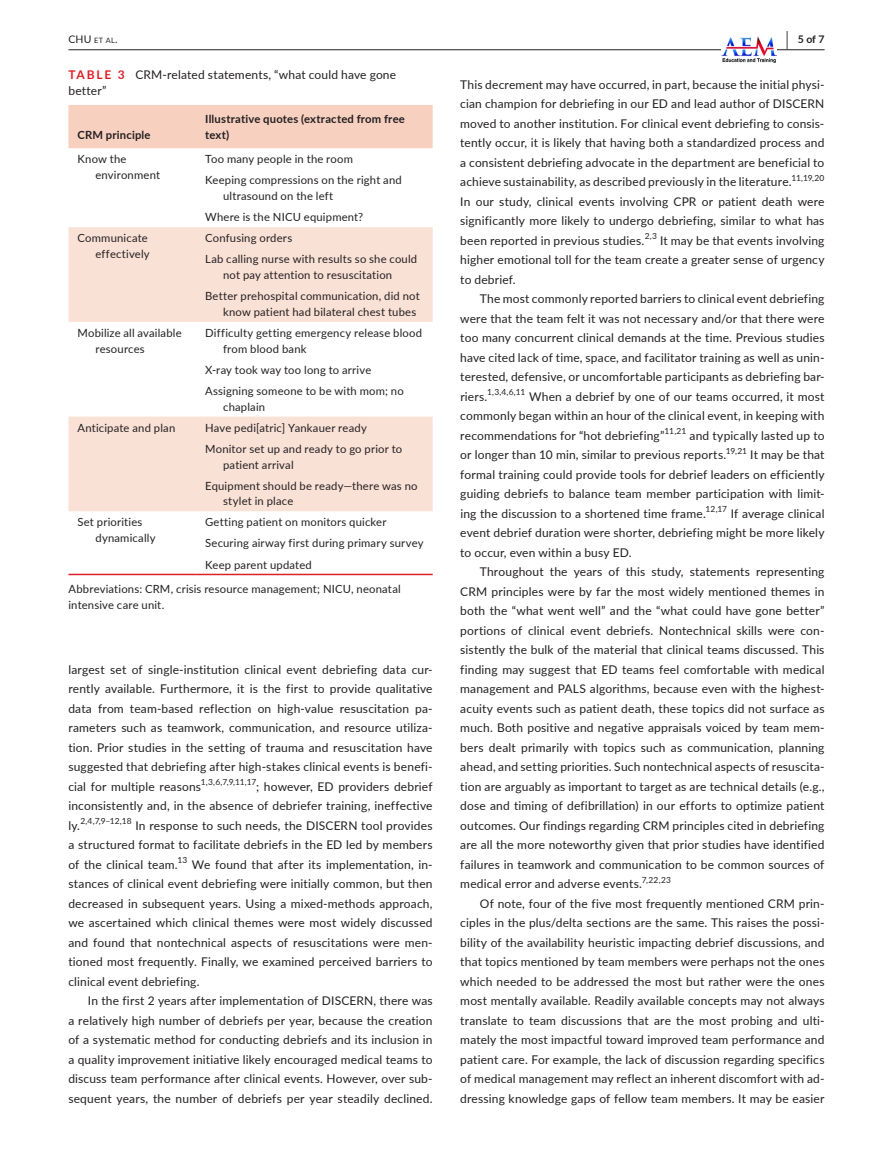
<style>
.page{position:relative;width:893px;height:1174px;background:#fff}
.page>*{position:absolute;margin:0;border:0;box-sizing:border-box;transform-origin:0 0}
.t1{font:12px/19.5px "Lato";letter-spacing:.015em;color:#231f20;text-align:justify}
.t2{font:11.25px/21px "Lato";letter-spacing:.015em;color:#231f20}
.t3{font:700 11.25px/15.8px "Lato";letter-spacing:.02em;color:#231f20}
.t4{font:10.5px "Lato";color:#231f20}
.t5{font:700 10.5px "Lato";color:#231f20}
.t6{font:8.4px "Lato";letter-spacing:-.015em;color:#231f20}
.s1{font-size:7.35px}
.s2{font-size:19.5px}
.s3{font-weight:700;color:#dc2027}
</style>
<div class="page">
<hr style="left:68px;top:49px;width:756px;height:1px;background:#231f20">
<img style="left:721px;top:37px;width:55px;height:25px">
<div style="left:68px;top:105px;width:365px;height:43px;background:#f7d0c0"></div>
<svg style="left:68px;top:227px;width:365px;height:284px;fill:#fae1d6"></svg>
<hr style="left:68px;top:574px;width:128px;height:1px;background:#dc2027">
<hr style="left:196px;top:574px;width:237px;height:1px;background:#dc2027">
<p class="t4" style="left:68px;top:31px;width:51px">CHU <span class="s1">et al</span>.</p>
<p class="t5" style="left:786px;top:31px;width:40px"><span class="s2">|</span> 5 of 7</p>
<p class="t1" style="left:68px;top:66px;width:329px;line-height:16.5px"><span class="s3">TABLE 3</span> CRM-related statements, “what could have gone better”</p>
<p class="t3" style="left:77px;top:126px;width:75px">CRM principle</p>
<p class="t3" style="left:205px;top:111px;width:201px">Illustrative quotes (extracted from free text)</p>
<p class="t2" style="left:95px;top:151px;width:66px;line-height:15.8px;text-indent:-18px">Know the environment</p>
<p class="t2" style="left:205px;top:148px;width:198px">Too many people in the room<br>Keeping compressions on the right and</p>
<p class="t2" style="left:205px;top:185px;width:160px;text-indent:18px">ultrasound on the left<br>Where is the NICU equipment?</p>
<p class="t2" style="left:77px;top:230px;width:74px;line-height:15.8px;text-align:right">Communicate effectively</p>
<p class="t2" style="left:205px;top:227px;width:214px">Confusing orders<br>Lab calling nurse with results so she could</p>
<p class="t2" style="left:205px;top:264px;width:216px;text-indent:18px">not pay attention to resuscitation<br>Better prehospital communication, did not</p>
<p class="t2" style="left:223px;top:301px;width:195px">know patient had bilateral chest tubes</p>
<p class="t2" style="left:95px;top:324px;width:88px;line-height:15.8px;text-indent:-18px">Mobilize all available resources</p>
<p class="t2" style="left:223px;top:324px;width:200px;line-height:15.8px;text-indent:-18px">Difficulty getting emergency release blood from blood bank</p>
<p class="t2" style="left:205px;top:359px;width:200px">X-ray took way too long to arrive<br>Assigning someone to be with mom; no</p>
<p class="t2" style="left:223px;top:395px;width:44px">chaplain</p>
<p class="t2" style="left:77px;top:416px;width:99px">Anticipate and plan</p>
<p class="t2" style="left:205px;top:416px;width:199px">Have pedi[atric] Yankauer ready<br>Monitor set up and ready to go prior to</p>
<p class="t2" style="left:205px;top:453px;width:214px;text-indent:18px">patient arrival<br>Equipment should be ready—there was no</p>
<p class="t2" style="left:223px;top:490px;width:72px">stylet in place</p>
<p class="t2" style="left:95px;top:514px;width:62px;line-height:15.8px;text-indent:-18px">Set priorities dynamically</p>
<p class="t2" style="left:205px;top:511px;width:220px">Getting patient on monitors quicker<br>Securing airway first during primary survey<br>Keep parent updated</p>
<p class="t2" style="left:68px;top:581px;width:334px;line-height:15.8px">Abbreviations: CRM, crisis resource management; NICU, neonatal intensive care unit.</p>
<p class="t1" style="left:68px;top:659px;width:366px">largest set of single-institution clinical event debriefing data cur&shy;rently available. Furthermore, it is the first to provide qualitative data from team-based reflection on high-value resuscitation pa&shy;rameters such as teamwork, communication, and resource utiliza&shy;tion. Prior studies in the setting of trauma and resuscitation have suggested that debriefing after high-stakes clinical events is benefi&shy;cial for multiple reasons</p>
<p class="t6" style="left:201px;top:776px;width:57px">1,3,6,7,9,11,17</p>
<p class="t1" style="left:68px;top:776px;width:366px;text-indent:188px">; however, ED providers debrief inconsistently and, in the absence of debriefer training, ineffective ly.</p>
<p class="t6" style="left:80px;top:815px;width:53px">2,4,7,9–12,18</p>
<p class="t1" style="left:68px;top:815px;width:366px;text-indent:67px">In response to such needs, the DISCERN tool provides a structured format to facilitate debriefs in the ED led by members of the clinical team.</p>
<p class="t6" style="left:178px;top:854px;width:11px">13</p>
<p class="t1" style="left:68px;top:854px;width:366px;text-indent:124px">We found that after its implementation, in&shy;stances of clinical event debriefing were initially common, but then decreased in subsequent years. Using a mixed-methods approach, we ascertained which clinical themes were most widely discussed and found that nontechnical aspects of resuscitations were men&shy;tioned most frequently. Finally, we examined perceived barriers to clinical event debriefing.</p>
<p class="t1" style="left:68px;top:990px;width:366px;text-indent:20px">In the first 2 years after implementation of DISCERN, there was a relatively high number of debriefs per year, because the creation of a systematic method for conducting debriefs and its inclusion in a quality improvement initiative likely encouraged medical teams to discuss team performance after clinical events. However, over sub&shy;sequent years, the number of debriefs per year steadily declined.</p>
<p class="t1" style="left:460px;top:74px;width:366px">This decrement may have occurred, in part, because the initial physi&shy;cian champion for debriefing in our ED and lead author of DISCERN moved to another institution. For clinical event debriefing to consis&shy;tently occur, it is likely that having both a standardized process and a consistent debriefing advocate in the department are beneficial to achieve sustainability, as described previously in the literature.</p>
<p class="t6" style="left:791px;top:172px;width:35px">11,19,20</p>
<p class="t1" style="left:460px;top:191px;width:366px">In our study, clinical events involving CPR or patient death were significantly more likely to undergo debriefing, similar to what has been reported in previous studies.</p>
<p class="t6" style="left:645px;top:230px;width:14px">2,3</p>
<p class="t1" style="left:460px;top:230px;width:366px;text-indent:200px">It may be that events involving higher emotional toll for the team create a greater sense of urgency to debrief.</p>
<p class="t1" style="left:460px;top:288px;width:366px;text-indent:20px">The most commonly reported barriers to clinical event debriefing were that the team felt it was not necessary and/or that there were too many concurrent clinical demands at the time. Previous studies have cited lack of time, space, and facilitator training as well as unin&shy;terested, defensive, or uncomfortable participants as debriefing bar&shy;riers.</p>
<p class="t6" style="left:487px;top:386px;width:40px">1,3,4,6,11</p>
<p class="t1" style="left:460px;top:386px;width:366px;text-indent:69px">When a debrief by one of our teams occurred, it most commonly began within an hour of the clinical event, in keeping with recommendations for “hot debriefing”</p>
<p class="t6" style="left:664px;top:425px;width:23px">11,21</p>
<p class="t1" style="left:460px;top:425px;width:366px;text-indent:229px">and typically lasted up to or longer than 10 min, similar to previous reports.</p>
<p class="t6" style="left:726px;top:445px;width:23px">19,21</p>
<p class="t1" style="left:460px;top:444px;width:366px;text-indent:290px">It may be that formal training could provide tools for debrief leaders on efficiently guiding debriefs to balance team member participation with limit&shy;ing the discussion to a shortened time frame.</p>
<p class="t6" style="left:705px;top:503px;width:23px">12,17</p>
<p class="t1" style="left:460px;top:503px;width:366px;text-indent:270px">If average clinical event debrief duration were shorter, debriefing might be more likely to occur, even within a busy ED.</p>
<p class="t1" style="left:460px;top:561px;width:366px;text-indent:20px">Throughout the years of this study, statements representing CRM principles were by far the most widely mentioned themes in both the “what went well” and the “what could have gone better” portions of clinical event debriefs. Nontechnical skills were con&shy;sistently the bulk of the material that clinical teams discussed. This finding may suggest that ED teams feel comfortable with medical management and PALS algorithms, because even with the highest&shy;acuity events such as patient death, these topics did not surface as much. Both positive and negative appraisals voiced by team mem&shy;bers dealt primarily with topics such as communication, planning ahead, and setting priorities. Such nontechnical aspects of resuscita&shy;tion are arguably as important to target as are technical details (e.g., dose and timing of defibrillation) in our efforts to optimize patient outcomes. Our findings regarding CRM principles cited in debriefing are all the more noteworthy given that prior studies have identified failures in teamwork and communication to be common sources of medical error and adverse events.<sup>7,22,23</sup></p>
<p class="t1" style="left:460px;top:893px;width:366px;text-indent:20px">Of note, four of the five most frequently mentioned CRM prin&shy;ciples in the plus/delta sections are the same. This raises the possi&shy;bility of the availability heuristic impacting debrief discussions, and that topics mentioned by team members were perhaps not the ones which needed to be addressed the most but rather were the ones most mentally available. Readily available concepts may not always translate to team discussions that are the most probing and ulti&shy;mately the most impactful toward improved team performance and patient care. For example, the lack of discussion regarding specifics of medical management may reflect an inherent discomfort with ad&shy;dressing knowledge gaps of fellow team members. It may be easier</p>
</div>
